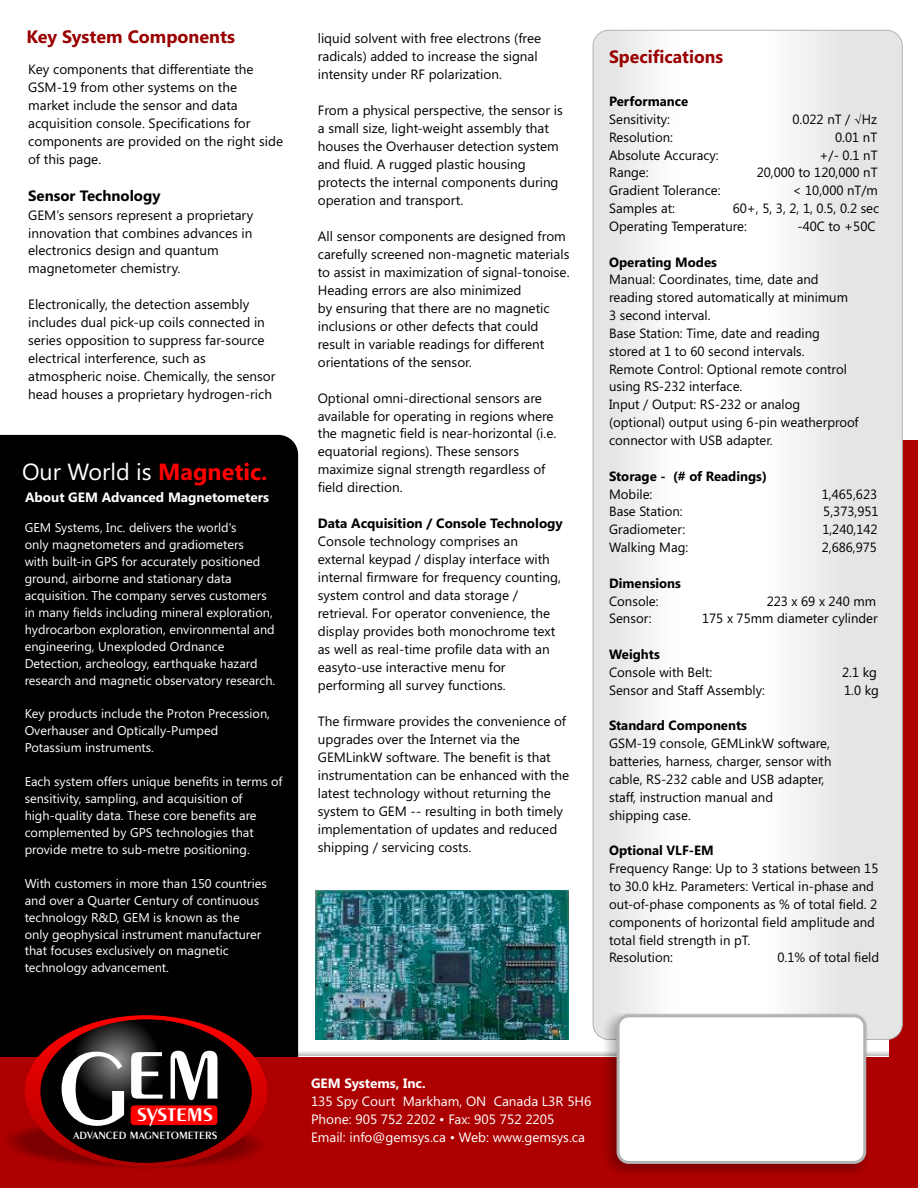
<style>
.page{position:relative;width:918px;height:1188px;background:#fff}
.page>*{position:absolute;margin:0;border:0;box-sizing:border-box;transform-origin:0 0}
.t1{font:600 108.6px "Exotic 350 BT";color:#fff}
.t2{font:600 29.4px "Exotic 350 BT";letter-spacing:-.03em;color:#fff}
.t3{font:23.4px "Segoe UI";color:#fff}
.t4{font:700 18px "Segoe UI";color:#900}
.t5{font:700 17.85px "Segoe UI";color:#900}
.t6{font:700 15px "Segoe UI";color:#000}
.t7{font:13.5px/18px "Segoe UI";color:#000}
.t8{font:13.5px/18px "Segoe UI";color:#fff}
.t9{font:700 13.5px "Segoe UI";color:#fff}
.t10{font:700 13.5px "Segoe UI";color:#000}
.t11{font:13.35px/17.9px "Segoe UI";color:#000}
.t12{font:700 13.35px "Segoe UI";color:#000}
.t13{font:12.75px/17px "Segoe UI";color:#fff}
.t14{font:600 11.1px "Exotic 350 BT";color:#fff}
.s1{font-weight:700;color:#f00}
.s2{font-family:"Arial Unicode MS"}
</style>
<div class="page">
<svg style="left:298px;top:1050px;width:592px;height:6px"></svg>
<div style="left:890px;top:440px;width:28px;height:748px;background:#ad0000"></div>
<svg style="left:593px;top:30px;width:309px;height:1009px"></svg>
<div style="left:0;top:435px;width:298px;height:622px;background:#000"></div>
<div style="left:0;top:1057px;width:918px;height:131px;background:#ad0000"></div>
<img style="left:315px;top:890px;width:254px;height:150px">
<svg style="left:7px;top:1123px;width:255px;height:46px"></svg>
<svg style="left:25px;top:1015px;width:242px;height:152px"></svg>
<svg style="left:40px;top:1019px;width:212px;height:144px"></svg>
<div style="left:131px;top:1105px;width:86px;height:20px;background:#f00;border-radius:3px"></div>
<div style="left:605px;top:1013px;width:263px;height:163px;background:#000;opacity:.31"></div>
<div style="left:617px;top:1014px;width:249px;height:150px;background:#fff;border:3px solid #b3b3b3;border-radius:11px"></div>
<h3 class="t4" style="left:26px;top:30px;width:210px">Key System Components</h3>
<p class="t7" style="left:28px;top:61px;width:256px">Key components that differentiate the GSM-19 from other systems on the<br>market include the sensor and data acquisition console. Specifications for components are provided on the right side of this page.</p>
<p class="t6" style="left:28px;top:190px;width:134px">Sensor Technology</p>
<p class="t7" style="left:28px;top:207px;width:227px">GEM’s sensors represent a proprietary innovation that combines advances in electronics design and quantum magnetometer chemistry.</p>
<p class="t7" style="left:28px;top:297px;width:249px">Electronically, the detection assembly includes dual pick-up coils connected in series opposition to suppress far-source electrical interference, such as atmospheric noise. Chemically, the sensor head houses a proprietary hydrogen-rich</p>
<h3 class="t3" style="left:22px;top:463px;width:247px">Our World is <span class="s1">Magnetic.</span></h3>
<p class="t9" style="left:25px;top:492px;width:245px">About GEM Advanced Magnetometers</p>
<p class="t13" style="left:25px;top:520px;width:252px">GEM Systems, Inc. delivers the world's<br>only magnetometers and gradiometers<br>with built-in GPS for accurately positioned ground, airborne and stationary data acquisition. The company serves customers in many fields including mineral exploration, hydrocarbon exploration, environmental and engineering, Unexploded Ordnance Detection, archeology, earthquake hazard research and magnetic observatory research.</p>
<p class="t13" style="left:25px;top:707px;width:247px">Key products include the Proton Precession,<br>Overhauser and Optically-Pumped<br>Potassium instruments.</p>
<p class="t13" style="left:25px;top:774px;width:259px">Each system offers unique benefits in terms of sensitivity, sampling, and acquisition of high-quality data. These core benefits are complemented by GPS technologies that provide metre to sub-metre positioning.</p>
<p class="t13" style="left:25px;top:876px;width:244px">With customers in more than 150 countries and over a Quarter Century of continuous technology R&amp;D, GEM is known as the<br>only geophysical instrument manufacturer that focuses exclusively on magnetic technology advancement.</p>
<p class="t7" style="left:318px;top:31px;width:225px">liquid solvent with free electrons (free radicals) added to increase the signal intensity under RF polarization.</p>
<p class="t7" style="left:318px;top:103px;width:247px">From a physical perspective, the sensor is a small size, light-weight assembly that houses the Overhauser detection system and fluid. A rugged plastic housing protects the internal components during operation and transport.</p>
<p class="t7" style="left:318px;top:228px;width:253px">All sensor components are designed from carefully screened non-magnetic materials to assist in maximization of signal-tonoise.<br>Heading errors are also minimized<br>by ensuring that there are no magnetic inclusions or other defects that could result in variable readings for different orientations of the sensor.</p>
<p class="t7" style="left:318px;top:390px;width:240px">Optional omni-directional sensors are available for operating in regions where the magnetic field is near-horizontal (i.e. equatorial regions). These sensors maximize signal strength regardless of field direction.</p>
<p class="t10" style="left:318px;top:518px;width:247px">Data Acquisition / Console Technology</p>
<p class="t7" style="left:318px;top:534px;width:245px">Console technology comprises an external keypad / display interface with internal firmware for frequency counting, system control and data storage / retrieval. For operator convenience, the display provides both monochrome text as well as real-time profile data with an easyto-use interactive menu for performing all survey functions.</p>
<p class="t7" style="left:318px;top:713px;width:253px">The firmware provides the convenience of upgrades over the Internet via the GEMLinkW software. The benefit is that instrumentation can be enhanced with the latest technology without returning the system to GEM -- resulting in both timely implementation of updates and reduced shipping / servicing costs.</p>
<h3 class="t5" style="left:609px;top:50px;width:115px">Specifications</h3>
<p class="t12" style="left:609px;top:96px;width:81px">Performance</p>
<p class="t11" style="left:609px;top:111px;width:62px">Sensitivity:</p>
<p class="t11" style="left:793px;top:111px;width:86px">0.022 nT / <span class="s2">√</span>Hz</p>
<p class="t11" style="left:609px;top:129px;width:65px">Resolution:</p>
<p class="t11" style="left:835px;top:129px;width:44px">0.01 nT</p>
<p class="t11" style="left:609px;top:147px;width:111px">Absolute Accuracy:</p>
<p class="t11" style="left:820px;top:147px;width:59px">+/- 0.1 nT</p>
<p class="t11" style="left:609px;top:165px;width:41px">Range:</p>
<p class="t11" style="left:757px;top:165px;width:122px">20,000 to 120,000 nT</p>
<p class="t11" style="left:609px;top:183px;width:113px">Gradient Tolerance:</p>
<p class="t11" style="left:793px;top:183px;width:87px">&lt; 10,000 nT/m</p>
<p class="t11" style="left:609px;top:201px;width:67px">Samples at:</p>
<p class="t11" style="left:609px;top:201px;width:272px;text-indent:124px">60+, 5, 3, 2, 1, 0.5, 0.2 sec<br>Operating Temperature:</p>
<p class="t11" style="left:797px;top:219px;width:80px">-40C to +50C</p>
<p class="t12" style="left:609px;top:257px;width:109px">Operating Modes</p>
<p class="t11" style="left:609px;top:272px;width:251px">Manual: Coordinates, time, date and reading stored automatically at minimum<br>3 second interval.<br>Base Station: Time, date and reading stored at 1 to 60 second intervals.<br>Remote Control: Optional remote control using RS-232 interface.<br>Input / Output: RS-232 or analog (optional) output using 6-pin weatherproof connector with USB adapter.</p>
<p class="t12" style="left:609px;top:471px;width:159px">Storage - (# of Readings)</p>
<p class="t11" style="left:609px;top:486px;width:45px">Mobile:</p>
<p class="t11" style="left:822px;top:486px;width:57px">1,465,623</p>
<p class="t11" style="left:609px;top:504px;width:75px">Base Station:</p>
<p class="t11" style="left:823px;top:504px;width:57px">5,373,951</p>
<p class="t11" style="left:609px;top:522px;width:78px">Gradiometer:</p>
<p class="t11" style="left:822px;top:522px;width:57px">1,240,142</p>
<p class="t11" style="left:609px;top:540px;width:81px">Walking Mag:</p>
<p class="t11" style="left:822px;top:540px;width:57px">2,686,975</p>
<p class="t12" style="left:609px;top:578px;width:73px">Dimensions</p>
<p class="t11" style="left:609px;top:593px;width:51px">Console:</p>
<p class="t11" style="left:767px;top:593px;width:111px">223 x 69 x 240 mm</p>
<p class="t11" style="left:609px;top:611px;width:44px">Sensor:</p>
<p class="t11" style="left:702px;top:611px;width:177px">175 x 75mm diameter cylinder</p>
<p class="t12" style="left:609px;top:649px;width:52px">Weights</p>
<p class="t11" style="left:609px;top:665px;width:105px">Console with Belt:</p>
<p class="t11" style="left:842px;top:665px;width:36px">2.1 kg</p>
<p class="t11" style="left:609px;top:682px;width:157px">Sensor and Staff Assembly:</p>
<p class="t11" style="left:844px;top:682px;width:36px">1.0 kg</p>
<p class="t12" style="left:609px;top:721px;width:139px">Standard Components</p>
<p class="t11" style="left:609px;top:736px;width:224px">GSM-19 console, GEMLinkW software, batteries, harness, charger, sensor with cable, RS-232 cable and USB adapter, staff, instruction manual and<br>shipping case.</p>
<p class="t12" style="left:609px;top:846px;width:106px">Optional VLF-EM</p>
<p class="t11" style="left:609px;top:861px;width:271px">Frequency Range: Up to 3 stations between 15 to 30.0 kHz. Parameters: Vertical in-phase and out-of-phase components as % of total field. 2 components of horizontal field amplitude and total field strength in pT.<br>Resolution:</p>
<p class="t11" style="left:778px;top:950px;width:103px">0.1% of total field</p>
<h1 class="t1" style="left:124px;top:1016px;width:103px">em</h1>
<h2 class="t2" style="left:136px;top:1099px;width:78px">systems</h2>
<p class="t14" style="left:74px;top:1130px;width:145px">ADVANCED MAGNETOMETERS</p>
<h1 class="t1" style="left:58px;top:1042px;width:73px">G</h1>
<p class="t9" style="left:311px;top:1078px;width:116px">GEM Systems, Inc.</p>
<p class="t8" style="left:311px;top:1093px;width:282px">135 Spy Court Markham, ON Canada L3R 5H6<br>Phone: 905 752 2202 • Fax: 905 752 2205</p>
<p class="t8" style="left:311px;top:1129px;width:276px">Email: info@gemsys.ca • Web: www.gemsys.ca</p>
</div>
